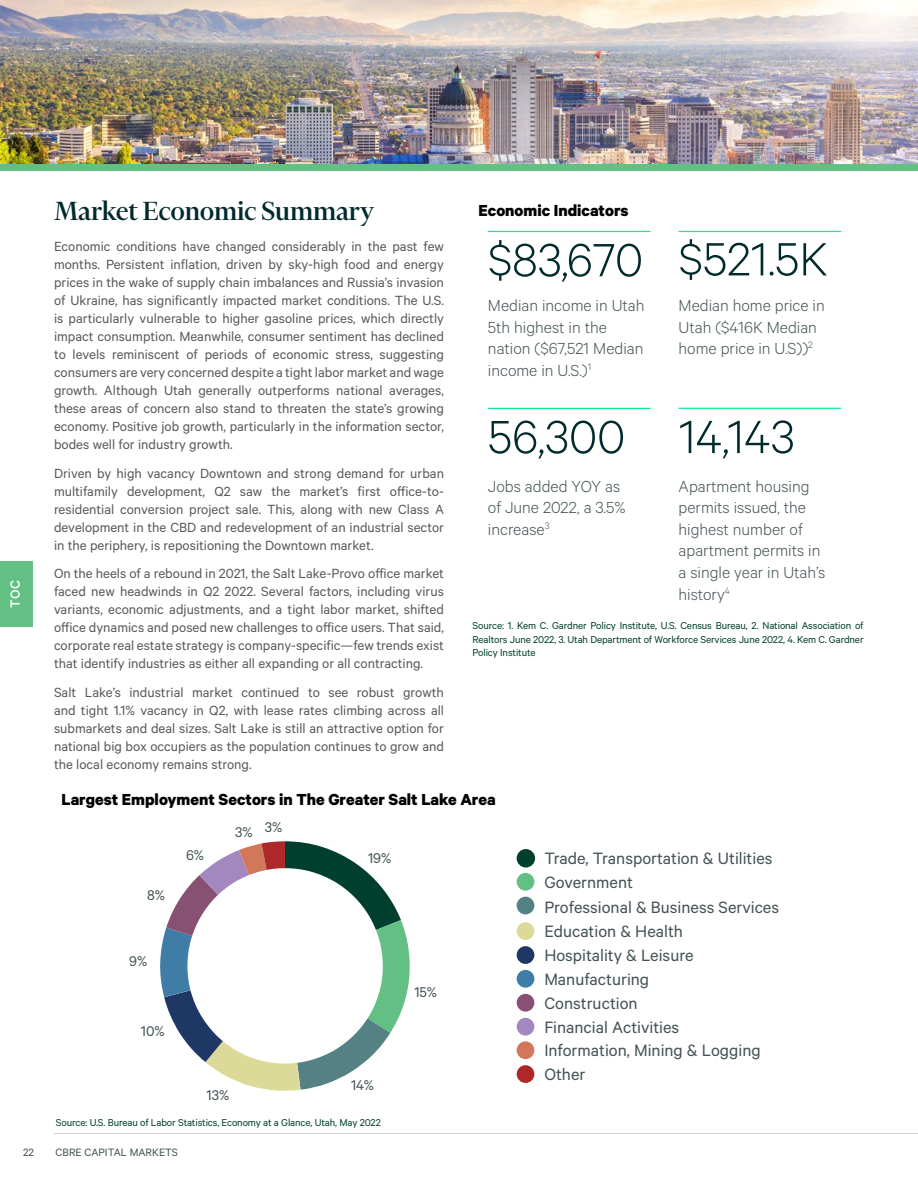
<style>
.page{position:relative;width:918px;height:1188px;background:#fff}
.page>*{position:absolute;margin:0;border:0;box-sizing:border-box;transform-origin:0 0}
.t1{font:349.35px "Chartwell Pies";color:#003f2d}
.t2{font:300 52.5px "Calibre";color:#012a2d}
.t3{font:500 30px "Financier Display";color:#012a2d}
.t4{font:18.6px/24px "Calibre";color:#435254}
.t5{font:300 18px/21.6px "Calibre";color:#435254}
.t6{font:700 18px "Calibre";color:#000}
.t7{font:15.9px "Calibre";color:#435254}
.t8{font:15px/18px "Calibre";color:#58595b;text-align:justify}
.t9{font:500 15px "Calibre";color:#fff}
.t10{font:12px "Calibre";color:#435254}
.t11{font:11.25px/13.5px "Calibre";letter-spacing:-.01em;color:#00402d;text-align:justify}
.s1{color:#62c084}
.s2{color:#538184}
.s3{color:#1e3765}
.s4{color:#407da6}
.s5{color:#885174}
.s6{color:#a388bf}
.s7{color:#ae282a}
.s8{color:#fff}
</style>
<div class="page">
<div style="left:0;top:164px;width:918px;height:7px;background:#62c084"></div>
<hr style="left:54px;top:1133px;width:864px;height:1px;background:#cad1d3">
<img style="left:0;top:0;width:918px;height:164px">
<hr style="left:488px;top:231px;width:162px;height:1px;background:#17e88f">
<hr style="left:679px;top:231px;width:162px;height:1px;background:#17e88f">
<hr style="left:488px;top:408px;width:162px;height:1px;background:#17e88f">
<hr style="left:679px;top:408px;width:162px;height:1px;background:#17e88f">
<div style="left:0;top:561px;width:33px;height:65px;background:#62c084"></div>
<div style="left:517px;top:849px;width:18px;height:19px;background:#003f2d;border-radius:50%"></div>
<div style="left:517px;top:873px;width:17px;height:18px;background:#62c084;border-radius:50%"></div>
<div style="left:517px;top:897px;width:17px;height:17px;background:#538184;border-radius:50%"></div>
<div style="left:517px;top:922px;width:17px;height:18px;background:#dcda99;border-radius:50%"></div>
<div style="left:517px;top:946px;width:17px;height:18px;background:#1e3765;border-radius:50%"></div>
<div style="left:517px;top:970px;width:17px;height:18px;background:#407da6;border-radius:50%"></div>
<div style="left:517px;top:994px;width:17px;height:18px;background:#885174;border-radius:50%"></div>
<div style="left:517px;top:1018px;width:17px;height:18px;background:#a388bf;border-radius:50%"></div>
<div style="left:517px;top:1041px;width:17px;height:18px;background:#d2785a;border-radius:50%"></div>
<div style="left:517px;top:1065px;width:17px;height:18px;background:#ae282a;border-radius:50%"></div>
<p class="t9" style="left:6px;top:608px;width:29px;rotate:-90deg">TOC</p>
<h3 class="t3" style="left:54px;top:195px;width:322px">Market Economic Summary</h3>
<p class="t8" style="left:54px;top:237px;width:392px">Economic conditions have changed considerably in the past few months. Persistent inflation, driven by sky-high food and energy prices in the wake of supply chain imbalances and Russia’s invasion of Ukraine, has significantly impacted market conditions. The U.S. is particularly vulnerable to higher gasoline prices, which directly impact consumption. Meanwhile, consumer sentiment has declined to levels reminiscent of periods of economic stress, suggesting consumers are very concerned despite a tight labor market and wage growth. Although Utah generally outperforms national averages, these areas of concern also stand to threaten the state’s growing economy. Positive job growth, particularly in the information sector, bodes well for industry growth.</p>
<p class="t8" style="left:54px;top:464px;width:392px">Driven by high vacancy Downtown and strong demand for urban multifamily development, Q2 saw the market’s first office-to&shy;residential conversion project sale. This, along with new Class A development in the CBD and redevelopment of an industrial sector in the periphery, is repositioning the Downtown market.</p>
<p class="t8" style="left:54px;top:564px;width:392px">On the heels of a rebound in 2021, the Salt Lake-Provo office market faced new headwinds in Q2 2022. Several factors, including virus variants, economic adjustments, and a tight labor market, shifted office dynamics and posed new challenges to office users. That said, corporate real estate strategy is company-specific—few trends exist that identify industries as either all expanding or all contracting.</p>
<p class="t8" style="left:54px;top:683px;width:392px">Salt Lake’s industrial market continued to see robust growth and tight 1.1% vacancy in Q2, with lease rates climbing across all submarkets and deal sizes. Salt Lake is still an attractive option for national big box occupiers as the population continues to grow and the local economy remains strong.</p>
<p class="t6" style="left:478px;top:200px;width:152px">Economic Indicators</p>
<h2 class="t2" style="left:488px;top:229px;width:157px">$83,670</h2>
<p class="t5" style="left:488px;top:294px;width:158px">Median income in Utah<br>5th highest in the nation ($67,521 Median income in U.S.)<sup>1</sup></p>
<h2 class="t2" style="left:679px;top:229px;width:151px">$521.5K</h2>
<p class="t5" style="left:679px;top:294px;width:148px">Median home price in<br>Utah ($416K Median home price in U.S))<sup>2</sup></p>
<h2 class="t2" style="left:679px;top:406px;width:118px">14,143</h2>
<p class="t5" style="left:679px;top:474px;width:148px">Apartment housing permits issued, the highest number of apartment permits in a single year in Utah’s history<sup>4</sup></p>
<p class="t11" style="left:472px;top:618px;width:393px">Source: 1. Kem C. Gardner Policy Institute, U.S. Census Bureau, 2. National Association of Realtors June 2022, 3. Utah Department of Workforce Services June 2022, 4. Kem C. Gardner Policy Institute</p>
<h2 class="t2" style="left:488px;top:406px;width:139px">56,300</h2>
<p class="t5" style="left:488px;top:475px;width:139px">Jobs added YOY as of June 2022, a 3.5% increase<sup>3</sup></p>
<p class="t6" style="left:62px;top:788px;width:436px">Largest Employment Sectors in The Greater Salt Lake Area</p>
<p class="t7" style="left:235px;top:820px;width:48px">3% 3%</p>
<h1 class="t1" style="left:143px;top:752px;width:553px">19<span class="s1">5</span><span class="s2">4</span><span class="s3">10</span><span class="s4">9</span><span class="s5">8</span><span class="s6">6</span><span class="s7">3</span><span class="s8">O</span></h1>
<p class="t7" style="left:186px;top:846px;width:20px">6%</p>
<p class="t7" style="left:368px;top:849px;width:25px">19%</p>
<p class="t7" style="left:147px;top:885px;width:19px">8%</p>
<p class="t7" style="left:129px;top:951px;width:20px">9%</p>
<p class="t7" style="left:414px;top:983px;width:24px">15%</p>
<p class="t7" style="left:141px;top:1022px;width:25px">10%</p>
<p class="t7" style="left:351px;top:1076px;width:24px">14%</p>
<p class="t7" style="left:207px;top:1085px;width:24px">13%</p>
<p class="t11" style="left:56px;top:1115px;width:326px">Source: U.S. Bureau of Labor Statistics, Economy at a Glance, Utah, May 2022</p>
<p class="t4" style="left:544px;top:845px;width:236px">Trade, Transportation &amp; Utilities<br>Government<br>Professional &amp; Business Services<br>Education &amp; Health<br>Hospitality &amp; Leisure<br>Manufacturing<br>Construction<br>Financial Activities<br>Information, Mining &amp; Logging<br>Other</p>
<p class="t10" style="left:23px;top:1145px;width:13px">22</p>
<p class="t10" style="left:56px;top:1145px;width:124px">CBRE CAPITAL MARKETS</p>
</div>
